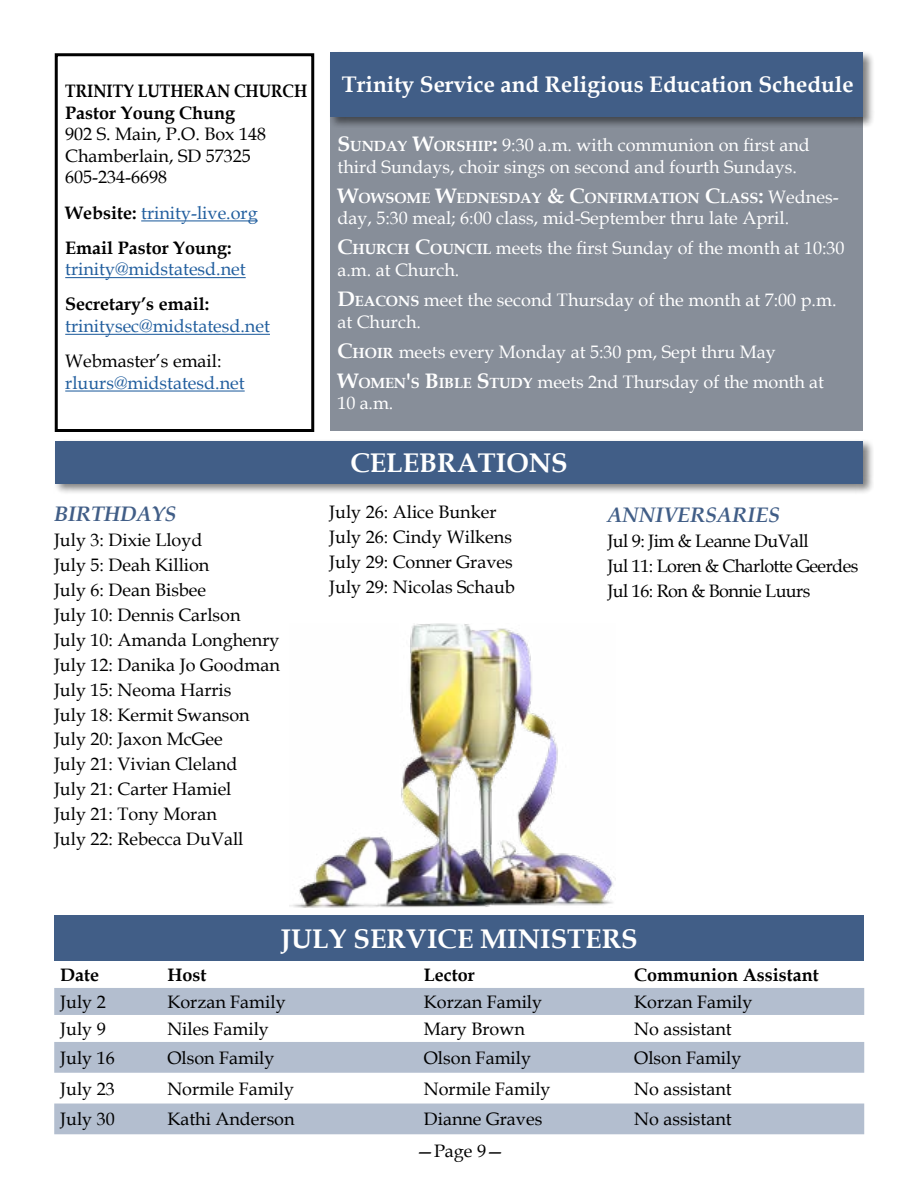
<style>
.page{position:relative;width:918px;height:1188px;background:#fff}
.page>*{position:absolute;margin:0;border:0;box-sizing:border-box;transform-origin:0 0}
.t1{font:700 27px "Book Antiqua";color:#fff}
.t2{font:700 22.5px "Book Antiqua";color:#fff}
.t3{font:italic 700 21px "Book Antiqua";color:#415e87}
.t4{font:18px/24.9px "Book Antiqua";color:#000}
.t5{font:18px/30px "Book Antiqua";color:#fff}
.t6{font:700 18px/35.1px "Book Antiqua";color:#000}
.t7{font:18px/24.9px "Book Antiqua";letter-spacing:-.03em;color:#000}
.t8{font:18px "Book Antiqua";color:#215e9e}
.t9{font:700 18px/21.6px "Book Antiqua";color:#000;scale:.88 1}
.t10{font:700 14.7px "Book Antiqua";color:#fff}
.s1{font-weight:400;color:#215e9e}
.s2{font-weight:700;font-size:21px}
.s3{font-weight:700;font-size:14.7px}
.s4{font-size:21px}
.s5{font-weight:400;font-size:18px}
</style>
<div class="page">
<hr style="left:141px;top:220px;width:117px;height:1px;background:#215e9e">
<hr style="left:65px;top:277px;width:181px;height:1px;background:#215e9e">
<hr style="left:65px;top:334px;width:205px;height:1px;background:#215e9e">
<hr style="left:65px;top:391px;width:180px;height:1px;background:#215e9e">
<div style="left:55px;top:53px;width:259px;height:379px;border:3px solid #000"></div>
<div style="left:331px;top:74px;width:532px;height:357px;background:#878e99"></div>
<div style="left:329px;top:50px;width:546px;height:78px;background:#000;opacity:.5"></div>
<div style="left:331px;top:52px;width:532px;height:65px;background:#415e87"></div>
<div style="left:53px;top:439px;width:821px;height:55px;background:#000;opacity:.5"></div>
<div style="left:56px;top:441px;width:807px;height:42px;background:#415e87"></div>
<img style="left:289px;top:624px;width:325px;height:283px">
<div style="left:54px;top:915px;width:810px;height:46px;background:#415e87"></div>
<svg style="left:54px;top:988px;width:810px;height:146px;fill:#b3becf"></svg>
<p class="t9" style="left:65px;top:80px;width:276px">TRINITY LUTHERAN CHURCH<br>Pastor Young Chung</p>
<p class="t4" style="left:65px;top:123px;width:202px;line-height:21.6px">902 S. Main, P.O. Box 148<br>Chamberlain, SD 57325<br>605-234-6698</p>
<p class="t6" style="left:65px;top:195px;width:194px">Website: <span class="s1">trinity-live.org<br></span>Email Pastor Young:</p>
<p class="t8" style="left:65px;top:257px;width:182px">trinity@midstatesd.net</p>
<p class="t6" style="left:65px;top:287px;width:145px">Secretary’s email:</p>
<p class="t8" style="left:65px;top:313px;width:206px">trinitysec@midstatesd.net</p>
<p class="t4" style="left:65px;top:348px;width:158px">Webmaster’s email:</p>
<p class="t8" style="left:65px;top:370px;width:181px">rluurs@midstatesd.net</p>
<p class="t3" style="left:54px;top:499px;width:124px">BIRTHDAYS</p>
<p class="t4" style="left:54px;top:527px;width:227px">July 3: Dixie Lloyd<br>July 5: Deah Killion<br>July 6: Dean Bisbee<br>July 10: Dennis Carlson<br>July 10: Amanda Longhenry<br>July 12: Danika Jo Goodman<br>July 15: Neoma Harris<br>July 18: Kermit Swanson<br>July 20: Jaxon McGee<br>July 21: Vivian Cleland<br>July 21: Carter Hamiel<br>July 21: Tony Moran<br>July 22: Rebecca DuVall</p>
<p class="t2" style="left:342px;top:69px;width:513px">Trinity Service and Religious Education Schedule</p>
<p class="t5" style="left:337px;top:134px;width:474px;line-height:21.6px"><span class="s2">S</span><span class="s3">UNDAY</span> <span class="s2">W</span><span class="s3">ORSHIP</span><span class="s2">:</span> 9:30 a.m. with communion on first and third Sundays, choir sings on second and fourth Sundays.</p>
<p class="t10" style="left:337px;top:188px;width:503px"><span class="s4">W</span>OWSOME <span class="s4">W</span>EDNESDAY <span class="s4">&amp; C</span>ONFIRMATION <span class="s4">C</span>LASS <span class="s4">:</span> <span class="s5">Wednes-</span></p>
<p class="t5" style="left:337px;top:203px;width:509px">day, 5:30 meal; 6:00 class, mid-September thru late April.<br><span class="s2">C</span><span class="s3">HURCH</span> <span class="s2">C</span><span class="s3">OUNCIL</span> meets the first Sunday of the month at 10:30</p>
<p class="t5" style="left:337px;top:254px;width:501px">a.m. at Church.<br><span class="s2">D</span><span class="s3">EACONS</span> meet the second Thursday of the month at 7:00 p.m.</p>
<p class="t5" style="left:337px;top:306px;width:488px">at Church.<br><span class="s2">C</span><span class="s3">HOIR</span> meets every Monday at 5:30 pm, Sept thru May<br><span class="s2">W</span><span class="s3">OMEN</span><span class="s2">'</span><span class="s3">S</span> <span class="s2">B</span><span class="s3">IBLE</span> <span class="s2">S</span><span class="s3">TUDY</span> meets 2nd Thursday of the month at</p>
<p class="t5" style="left:337px;top:388px;width:57px">10 a.m.</p>
<h1 class="t1" style="left:350px;top:444px;width:219px">CELEBRATIONS</h1>
<p class="t4" style="left:329px;top:500px;width:187px">July 26: Alice Bunker<br>July 26: Cindy Wilkens<br>July 29: Conner Graves<br>July 29: Nicolas Schaub</p>
<p class="t3" style="left:608px;top:500px;width:174px">ANNIVERSARIES</p>
<p class="t7" style="left:608px;top:528px;width:252px">Jul 9: Jim &amp; Leanne DuVall<br>Jul 11: Loren &amp; Charlotte Geerdes<br>Jul 16: Ron &amp; Bonnie Luurs</p>
<h1 class="t1" style="left:281px;top:920px;width:358px">JULY SERVICE MINISTERS</h1>
<p class="t6" style="left:60px;top:957px;width:40px">Date</p>
<p class="t6" style="left:167px;top:957px;width:40px">Host</p>
<p class="t6" style="left:424px;top:957px;width:52px">Lector</p>
<p class="t6" style="left:634px;top:957px;width:186px">Communion Assistant</p>
<p class="t4" style="left:60px;top:989px;width:47px">July 2</p>
<p class="t4" style="left:167px;top:989px;width:120px">Korzan Family</p>
<p class="t4" style="left:424px;top:989px;width:120px">Korzan Family</p>
<p class="t4" style="left:634px;top:989px;width:120px">Korzan Family</p>
<p class="t4" style="left:60px;top:1016px;width:47px">July 9</p>
<p class="t4" style="left:167px;top:1016px;width:103px">Niles Family</p>
<p class="t4" style="left:424px;top:1016px;width:103px">Mary Brown</p>
<p class="t4" style="left:634px;top:1016px;width:99px">No assistant</p>
<p class="t4" style="left:60px;top:1045px;width:56px">July 16</p>
<p class="t4" style="left:167px;top:1045px;width:109px">Olson Family</p>
<p class="t4" style="left:424px;top:1045px;width:109px">Olson Family</p>
<p class="t4" style="left:634px;top:1045px;width:109px">Olson Family</p>
<p class="t4" style="left:60px;top:1076px;width:56px">July 23</p>
<p class="t4" style="left:167px;top:1076px;width:128px">Normile Family</p>
<p class="t4" style="left:424px;top:1076px;width:128px">Normile Family</p>
<p class="t4" style="left:634px;top:1076px;width:99px">No assistant</p>
<p class="t4" style="left:60px;top:1106px;width:56px">July 30</p>
<p class="t4" style="left:167px;top:1106px;width:129px">Kathi Anderson</p>
<p class="t4" style="left:424px;top:1106px;width:120px">Dianne Graves</p>
<p class="t4" style="left:634px;top:1106px;width:99px">No assistant</p>
<p class="t4" style="left:416px;top:1138px;width:90px">—Page 9—</p>
</div>
